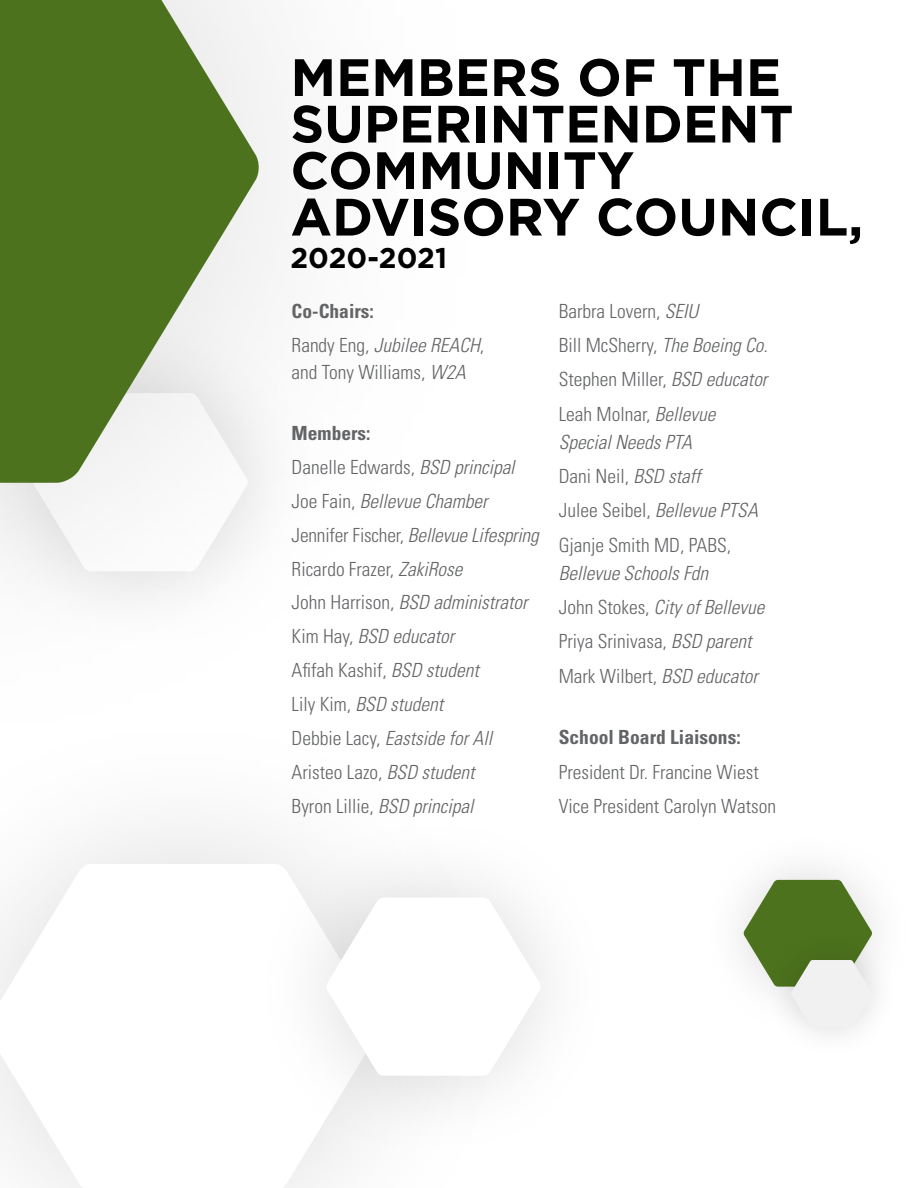
<style>
.page{position:relative;width:918px;height:1188px;background:#fff}
.page>*{position:absolute;margin:0;border:0;box-sizing:border-box;transform-origin:0 0}
.t1{font:700 52.5px/46.5px "Gotham";color:#000}
.t2{font:700 28.5px "Gotham";color:#000}
.t3{font:italic 300 condensed 19.5px/33.9px "Univers LT Std";color:#636466}
.t4{font:300 condensed 19.5px/34.5px "Univers LT Std";color:#636466}
.t5{font:700 condensed 19.5px "Univers LT Std";color:#636466}
.s1{font-weight:700;font-style:normal}
.s2{font-style:normal}
.s3{font-style:italic}
</style>
<div class="page">
<svg style="left:10px;top:905px;width:48px;height:245px"></svg>
<svg style="left:0;top:0;width:260px;height:483px;fill:#4c721d"></svg>
<div style="left:248px;top:813px;width:371px;height:348px;background:#000;opacity:.15"></div>
<svg style="left:326px;top:897px;width:215px;height:179px"></svg>
<svg style="left:743px;top:880px;width:129px;height:147px"></svg>
<h1 class="t1" style="left:291px;top:54px;width:574px">MEMBERS OF THE<br>SUPERINTENDENT<br>COMMUNITY<br>ADVISORY COUNCIL,</h1>
<h2 class="t2" style="left:291px;top:240px;width:158px">2020-2021</h2>
<p class="t3" style="left:292px;top:294px;width:194px"><span class="s1">Co-Chairs:<br></span><span class="s2">Randy Eng,</span> Jubilee REACH<span class="s2">,</span></p>
<p class="t4" style="left:292px;top:355px;width:175px">and Tony Williams, <span class="s3">W2A</span></p>
<p class="t4" style="left:559px;top:293px;width:211px">Barbra Lovern, <span class="s3">SEIU<br></span>Bill McSherry, <span class="s3">The Boeing Co.<br></span>Stephen Miller, <span class="s3">BSD educator<br></span>Leah Molnar, <span class="s3">Bellevue</span></p>
<p class="t4" style="left:559px;top:424px;width:201px"><span class="s3">Special Needs PTA<br></span>Dani Neil, <span class="s3">BSD staff<br></span>Julee Seibel, <span class="s3">Bellevue PTSA<br></span>Gjanje Smith MD, PABS,</p>
<p class="t3" style="left:559px;top:556px;width:207px;line-height:34.5px">Bellevue Schools Fdn<br><span class="s2">John Stokes,</span> City of Bellevue<br><span class="s2">Priya Srinivasa,</span> BSD parent<br><span class="s2">Mark Wilbert,</span> BSD educator</p>
<p class="t3" style="left:292px;top:416px;width:249px"><span class="s1">Members:<br></span><span class="s2">Danelle Edwards,</span> BSD principal<br><span class="s2">Joe Fain,</span> Bellevue Chamber<br><span class="s2">Jennifer Fischer,</span> Bellevue Lifespring<br><span class="s2">Ricardo Frazer,</span> ZakiRose<br><span class="s2">John Harrison,</span> BSD administrator<br><span class="s2">Kim Hay,</span> BSD educator<br><span class="s2">Afifah Kashif,</span> BSD student<br><span class="s2">Lily Kim,</span> BSD student<br><span class="s2">Debbie Lacy,</span> Eastside for All<br><span class="s2">Aristeo Lazo,</span> BSD student<br><span class="s2">Byron Lillie,</span> BSD principal</p>
<p class="t5" style="left:559px;top:725px;width:183px">School Board Liaisons:</p>
<p class="t4" style="left:559px;top:755px;width:219px">President Dr. Francine Wiest<br>Vice President Carolyn Watson</p>
</div>
